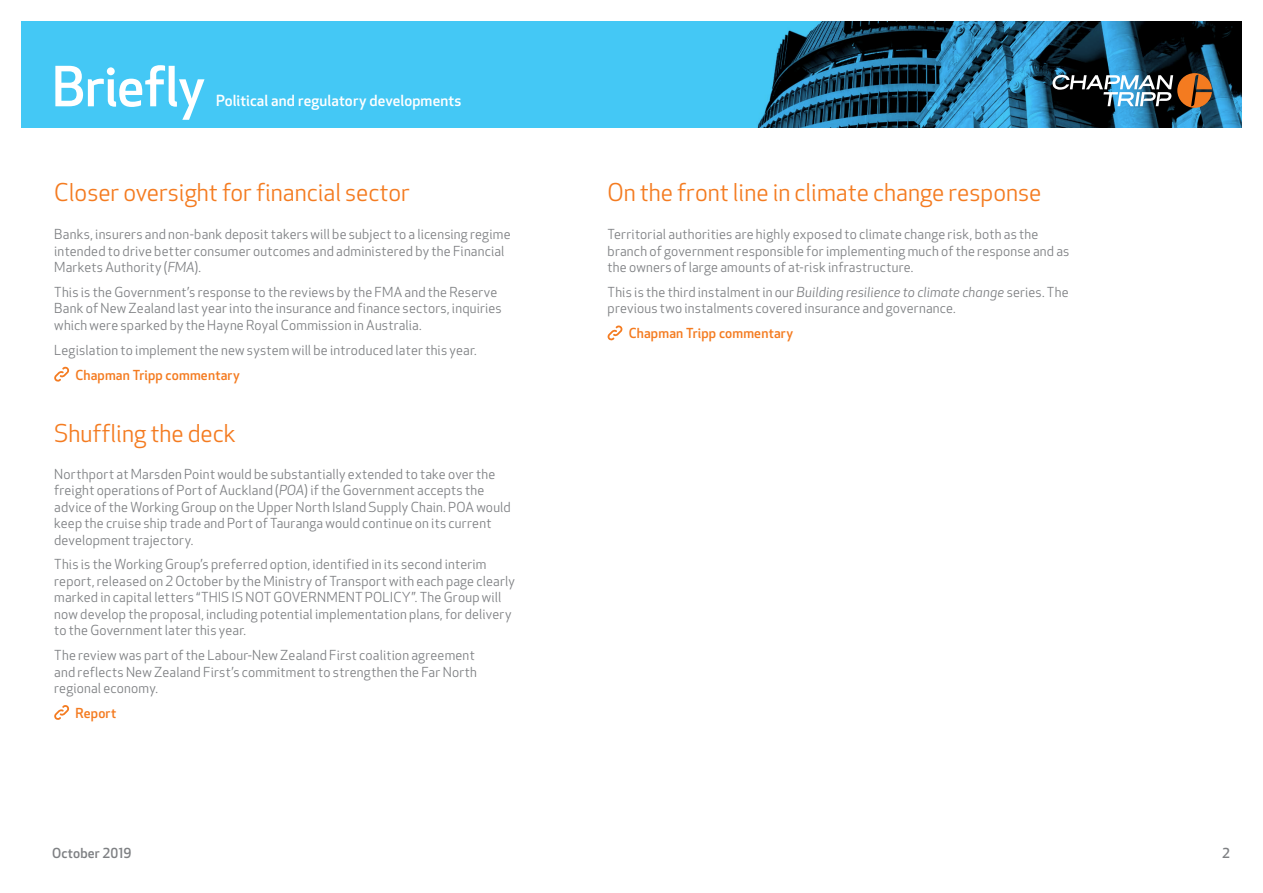
<style>
.page{position:relative;width:1263px;height:893px;background:#fff}
.page>*{position:absolute;margin:0;border:0;box-sizing:border-box;transform-origin:0 0}
.t1{font:500 54px "Apex New";letter-spacing:-.005em;color:#fff}
.t2{font:24px "Apex New";color:#f47b20}
.t3{font:500 15px "Apex New";letter-spacing:.01em;color:#fff}
.t4{font:13.5px/16.5px "Apex New";letter-spacing:.015em;color:#7e8083}
.t5{font:500 13.5px "Apex New";letter-spacing:.015em;color:#f47b20}
.t6{font:500 13.5px "Apex New";letter-spacing:.015em;color:#7e8083}
.s1{font-style:italic}
</style>
<div class="page">
<div style="left:21px;top:21px;width:1221px;height:107px;background:#44c8f5"></div>
<img style="left:757px;top:21px;width:485px;height:107px">
<svg style="left:1052px;top:73px;width:160px;height:35px;background:#605f5b"></svg>
<svg style="left:54px;top:367px;width:15px;height:15px"></svg>
<svg style="left:54px;top:705px;width:15px;height:15px"></svg>
<svg style="left:607px;top:326px;width:16px;height:15px"></svg>
<h1 class="t1" style="left:52px;top:50px;width:155px">Briefly</h1>
<p class="t3" style="left:216px;top:91px;width:247px">Political and regulatory developments</p>
<h2 class="t2" style="left:54px;top:177px;width:357px">Closer oversight for financial sector</h2>
<p class="t4" style="left:54px;top:226px;width:458px">Banks, insurers and non-bank deposit takers will be subject to a licensing regime intended to drive better consumer outcomes and administered by the Financial<br>Markets Authority (<span class="s1">FMA</span>).</p>
<p class="t4" style="left:54px;top:284px;width:449px">This is the Government’s response to the reviews by the FMA and the Reserve<br>Bank of New Zealand last year into the insurance and finance sectors, inquiries which were sparked by the Hayne Royal Commission in Australia.</p>
<p class="t4" style="left:54px;top:342px;width:424px">Legislation to implement the new system will be introduced later this year.</p>
<p class="t5" style="left:75px;top:366px;width:166px">Chapman Tripp commentary</p>
<h2 class="t2" style="left:54px;top:418px;width:183px">Shuffling the deck</h2>
<p class="t4" style="left:54px;top:465px;width:458px">Northport at Marsden Point would be substantially extended to take over the freight operations of Port of Auckland (<span class="s1">POA</span>) if the Government accepts the advice of the Working Group on the Upper North Island Supply Chain. POA would keep the cruise ship trade and Port of Tauranga would continue on its current development trajectory.</p>
<p class="t4" style="left:54px;top:556px;width:462px">This is the Working Group’s preferred option, identified in its second interim report, released on 2 October by the Ministry of Transport with each page clearly marked in capital letters “THIS IS NOT GOVERNMENT POLICY”. The Group will now develop the proposal, including potential implementation plans, for delivery to the Government later this year.</p>
<p class="t4" style="left:54px;top:647px;width:424px">The review was part of the Labour-New Zealand First coalition agreement and reflects New Zealand First’s commitment to strengthen the Far North regional economy.</p>
<p class="t5" style="left:75px;top:704px;width:42px">Report</p>
<h2 class="t2" style="left:608px;top:177px;width:435px">On the front line in climate change response</h2>
<p class="t4" style="left:608px;top:226px;width:463px">Territorial authorities are highly exposed to climate change risk, both as the branch of government responsible for implementing much of the response and as the owners of large amounts of at-risk infrastructure.</p>
<p class="t4" style="left:608px;top:284px;width:462px">This is the third instalment in our <span class="s1">Building resilience to climate change</span> series. The previous two instalments covered insurance and governance.</p>
<p class="t5" style="left:629px;top:324px;width:166px">Chapman Tripp commentary</p>
<p class="t6" style="left:52px;top:844px;width:81px">October 2019</p>
<p class="t6" style="left:1222px;top:844px;width:9px">2</p>
</div>
